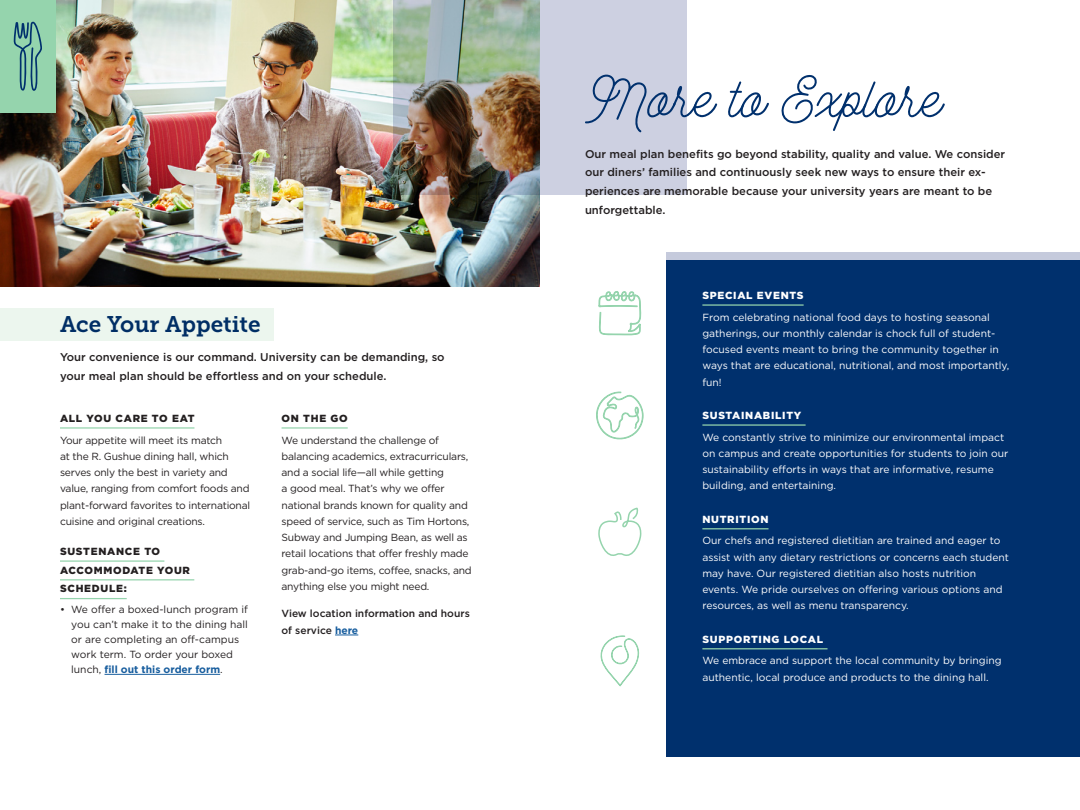
<style>
.page{position:relative;width:1080px;height:810px;background:#fff}
.page>*{position:absolute;margin:0;border:0;box-sizing:border-box;transform-origin:0 0}
.t1{font:300 70px "Hustle Script";color:#00306d}
.t2{font:22.5px "Museo Slab 700";color:#00306d}
.t3{font:500 11.25px/18.8px "Gotham HTF";color:#231f20}
.t4{font:10.25px/16.2px "Gotham HTF";color:#fff}
.t5{font:10.25px/16.2px "Gotham HTF";letter-spacing:-.02em;color:#231f20}
.t6{font:10.25px/15px "Gotham HTF";color:#231f20}
.t7{font:900 10.25px/18.8px "Gotham HTF";letter-spacing:.07em;color:#231f20}
.t8{font:900 10.25px "Gotham HTF";letter-spacing:.07em;color:#fff}
.t9{font:500 10.25px/16.2px "Gotham HTF";color:#231f20}
.s1{font-weight:700;color:#175d9e}
</style>
<div class="page">
<img style="left:0;top:0;width:540px;height:287px">
<div style="left:0;top:0;width:56px;height:112px;background:#95d4ad"></div>
<div style="left:0;top:308px;width:274px;height:33px;background:#ecf6ee"></div>
<hr style="left:60px;top:427px;width:134px;height:2px;background:#95d4ad">
<hr style="left:60px;top:560px;width:104px;height:2px;background:#95d4ad">
<hr style="left:60px;top:579px;width:134px;height:1px;background:#95d4ad">
<hr style="left:60px;top:598px;width:67px;height:1px;background:#95d4ad">
<hr style="left:105px;top:674px;width:115px;height:1px;background:#175d9e">
<hr style="left:282px;top:427px;width:66px;height:2px;background:#95d4ad">
<svg style="left:335px;top:635px;width:23px;height:1px"></svg>
<svg style="left:14px;top:22px;width:28px;height:69px"></svg>
<div style="left:540px;top:0;width:146px;height:195px;background:#cdd0e1"></div>
<img style="left:394px;top:0;width:146px;height:195px">
<div style="left:666px;top:252px;width:414px;height:16px;background:#c5cadc"></div>
<div style="left:666px;top:260px;width:414px;height:497px;background:#00306d"></div>
<hr style="left:702px;top:304px;width:102px;height:2px;background:#95d4ad">
<hr style="left:702px;top:424px;width:104px;height:2px;background:#95d4ad">
<hr style="left:702px;top:528px;width:67px;height:1px;background:#95d4ad">
<hr style="left:702px;top:648px;width:126px;height:1px;background:#95d4ad">
<svg style="left:598px;top:507px;width:44px;height:49px"></svg>
<svg style="left:596px;top:391px;width:48px;height:49px"></svg>
<svg style="left:600px;top:635px;width:39px;height:52px"></svg>
<svg style="left:599px;top:291px;width:42px;height:45px"></svg>
<p class="t2" style="left:60px;top:312px;width:202px">Ace Your Appetite</p>
<p class="t3" style="left:60px;top:348px;width:386px">Your convenience is our command. University can be demanding, so your meal plan should be effortless and on your schedule.</p>
<p class="t7" style="left:60px;top:408px;width:136px">ALL YOU CARE TO EAT</p>
<p class="t5" style="left:60px;top:432px;width:192px">Your appetite will meet its match<br>at the R. Gushue dining hall, which serves only the best in variety and value, ranging from comfort foods and plant-forward favorites to international cuisine and original creations.</p>
<p class="t7" style="left:60px;top:542px;width:132px">SUSTENANCE TO<br>ACCOMMODATE YOUR<br>SCHEDULE:</p>
<p class="t6" style="left:71px;top:602px;width:178px;text-indent:-11px">• We offer a boxed-lunch program if you can’t make it to the dining hall or are completing an off-campus work term. To order your boxed lunch, <span class="s1">fill out this order form</span>.</p>
<p class="t7" style="left:282px;top:408px;width:68px">ON THE GO</p>
<p class="t5" style="left:282px;top:432px;width:192px">We understand the challenge of balancing academics, extracurriculars, and a social life—all while getting<br>a good meal. That’s why we offer national brands known for quality and speed of service, such as Tim Hortons, Subway and Jumping Bean, as well as retail locations that offer freshly made grab-and-go items, coffee, snacks, and anything else you might need.</p>
<p class="t9" style="left:282px;top:605px;width:190px">View location information and hours of service <span class="s1">here</span></p>
<p class="t1" style="left:585px;top:61px;width:359px">More to Explore</p>
<p class="t3" style="left:585px;top:144px;width:422px">Our meal plan benefits go beyond stability, quality and value. We consider our diners’ families and continuously seek new ways to ensure their ex&shy;periences are memorable because your university years are meant to be unforgettable.</p>
<p class="t8" style="left:702px;top:289px;width:103px">SPECIAL EVENTS</p>
<p class="t4" style="left:702px;top:309px;width:308px">From celebrating national food days to hosting seasonal gatherings, our monthly calendar is chock full of student&shy;focused events meant to bring the community together in ways that are educational, nutritional, and most importantly, fun!</p>
<p class="t8" style="left:702px;top:409px;width:100px">SUSTAINABILITY</p>
<p class="t4" style="left:702px;top:429px;width:307px">We constantly strive to minimize our environmental impact on campus and create opportunities for students to join our sustainability efforts in ways that are informative, resume building, and entertaining.</p>
<p class="t8" style="left:702px;top:513px;width:68px">NUTRITION</p>
<p class="t4" style="left:702px;top:533px;width:308px">Our chefs and registered dietitian are trained and eager to assist with any dietary restrictions or concerns each student may have. Our registered dietitian also hosts nutrition events. We pride ourselves on offering various options and resources, as well as menu transparency.</p>
<p class="t8" style="left:702px;top:633px;width:122px">SUPPORTING LOCAL</p>
<p class="t4" style="left:702px;top:653px;width:301px">We embrace and support the local community by bringing authentic, local produce and products to the dining hall.</p>
</div>
